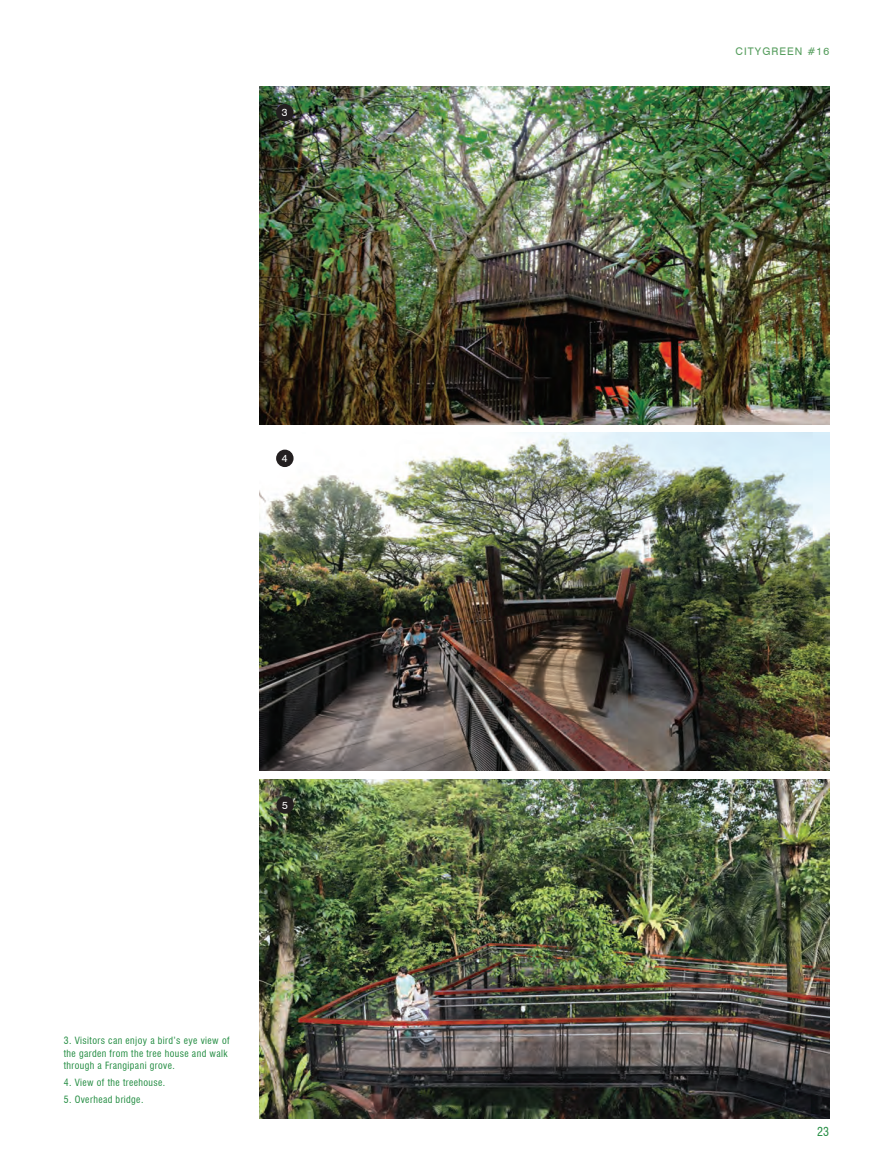
<style>
.page{position:relative;width:893px;height:1170px;background:#fff}
.page>*{position:absolute;margin:0;border:0;box-sizing:border-box;transform-origin:0 0}
.t1{font:condensed 12px "Swiss 721 BT";color:#228c41}
.t2{font:10.5px "Swiss 721 BT";letter-spacing:.1em;color:#559d5d}
.t3{font:10.5px "Swiss 721 BT";color:#fff}
.t4{font:condensed 9.75px/12.8px "Swiss 721 BT";letter-spacing:.04em;color:#228c41}
</style>
<div class="page">
<img style="left:259px;top:87px;width:570px;height:337px">
<img style="left:259px;top:432px;width:570px;height:338px">
<img style="left:259px;top:779px;width:570px;height:338px">
<div style="left:276px;top:449px;width:18px;height:18px;background:#231f20;border-radius:50%"></div>
<div style="left:276px;top:104px;width:18px;height:17px;background:#231f20;border-radius:50%"></div>
<div style="left:276px;top:796px;width:18px;height:17px;background:#231f20;border-radius:50%"></div>
<p class="t3" style="left:282px;top:106px;width:7px">3</p>
<p class="t3" style="left:282px;top:452px;width:7px">4</p>
<p class="t3" style="left:282px;top:798px;width:7px">5</p>
<p class="t4" style="left:64px;top:1033px;width:167px">3. Visitors can enjoy a bird’s eye view of the garden from the tree house and walk through a Frangipani grove.</p>
<p class="t4" style="left:64px;top:1076px;width:103px">4. View of the treehouse.</p>
<p class="t4" style="left:64px;top:1093px;width:81px">5. Overhead bridge.</p>
<p class="t2" style="left:736px;top:45px;width:95px">CITYGREEN #16</p>
<p class="t1" style="left:817px;top:1124px;width:14px">23</p>
</div>
